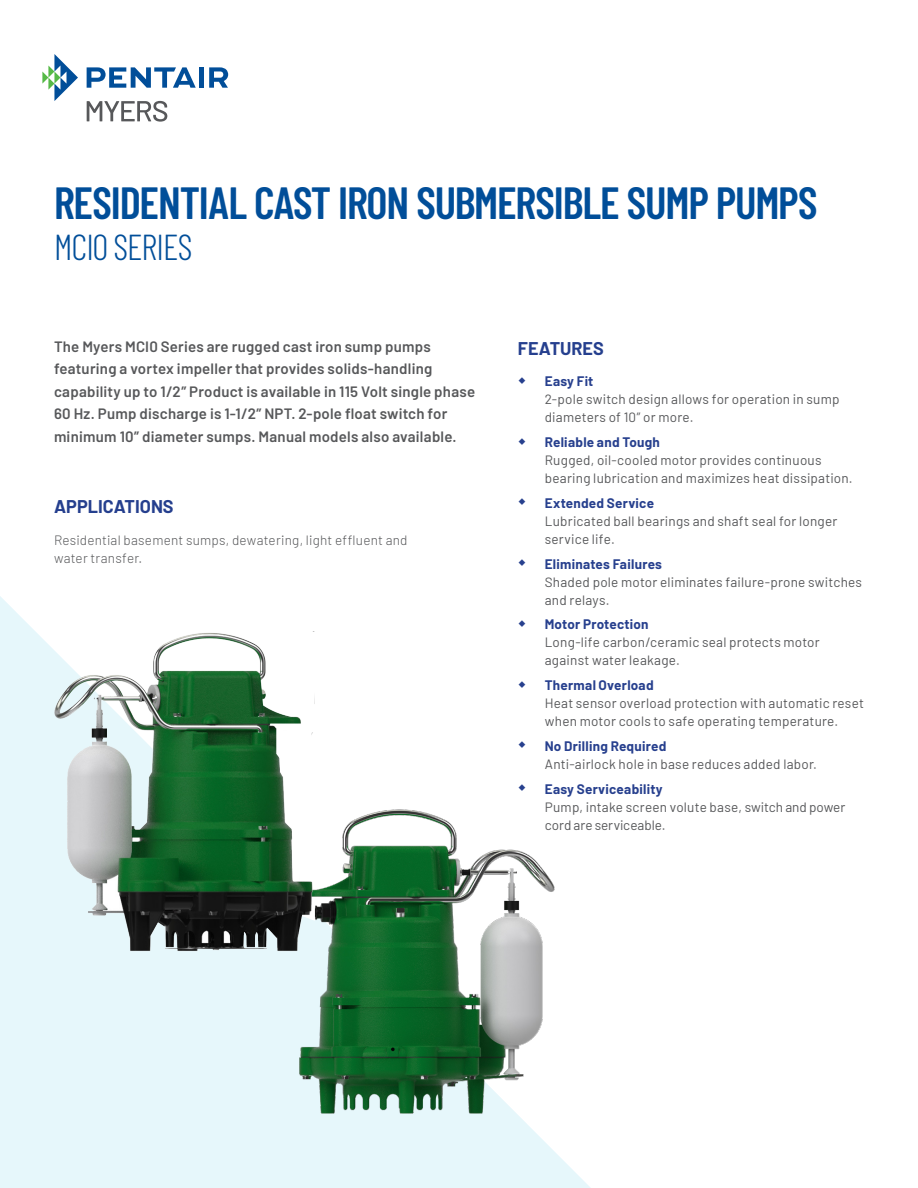
<style>
.page{position:relative;width:918px;height:1188px;background:#fff}
.page>*{position:absolute;margin:0;border:0;box-sizing:border-box;transform-origin:0 0}
.t1{font:600 45px "Barlow Condensed";letter-spacing:-.025em;color:#014e99}
.t2{font:300 36px "Barlow Condensed";letter-spacing:-.025em;color:#014e99}
.Body_Copy{font:700 18px "Barlow";color:#253f8e}
.Body_Copy-2{font:600 15px/22.5px "Barlow";letter-spacing:.015em;color:#57585a}
.t3{font:13.5px/18px "Barlow";letter-spacing:.015em;color:#57585a}
.Body_Copy-3{font:300 13.5px/18px "Barlow";letter-spacing:.015em;color:#57585a}
.s1{font-weight:700;color:#27408e}
</style>
<div class="page">
<svg style="left:0;top:596px;width:591px;height:592px;fill:#e6f7fb"></svg>
<svg style="left:87px;top:101px;width:80px;height:21px"></svg>
<svg style="left:42px;top:54px;width:36px;height:47px"></svg>
<svg style="left:87px;top:67px;width:109px;height:21px"></svg>
<div style="left:199px;top:67px;width:5px;height:21px;background:#014e99"></div>
<svg style="left:209px;top:67px;width:19px;height:21px"></svg>
<img style="left:266px;top:807px;width:305px;height:310px">
<img style="left:48px;top:632px;width:279px;height:326px">
<svg style="left:276px;top:629px;width:44px;height:129px"></svg>
<svg style="left:519px;top:620px;width:6px;height:7px"></svg>
<svg style="left:519px;top:681px;width:6px;height:7px"></svg>
<svg style="left:519px;top:742px;width:6px;height:6px"></svg>
<svg style="left:519px;top:784px;width:6px;height:7px"></svg>
<h1 class="t1" style="left:54px;top:175px;width:765px">RESIDENTIAL CAST IRON SUBMERSIBLE SUMP PUMPS</h1>
<h2 class="t2" style="left:54px;top:225px;width:140px">MCI0 SERIES</h2>
<p class="Body_Copy-2" style="left:54px;top:334px;width:423px">The Myers MCI0 Series are rugged cast iron sump pumps featuring a vortex impeller that provides solids-handling capability up to 1/2” Product is available in 115 Volt single phase 60 Hz. Pump discharge is 1-1/2” NPT. 2-pole float switch for minimum 10” diameter sumps. Manual models also available.</p>
<p class="Body_Copy" style="left:54px;top:494px;width:121px">APPLICATIONS</p>
<p class="Body_Copy-3" style="left:54px;top:530px;width:355px">Residential basement sumps, dewatering, light effluent and water transfer.</p>
<p class="Body_Copy" style="left:518px;top:335px;width:88px">FEATURES</p>
<p class="t3" style="left:545px;top:372px;width:296px"><span class="s1">Easy Fit<br></span>2-pole switch design allows for operation in sump diameters of 10” or more.</p>
<p class="t3" style="left:545px;top:432px;width:309px"><span class="s1">Reliable and Tough<br></span>Rugged, oil-cooled motor provides continuous bearing lubrication and maximizes heat dissipation.</p>
<p class="t3" style="left:545px;top:493px;width:294px"><span class="s1">Extended Service<br></span>Lubricated ball bearings and shaft seal for longer service life.</p>
<p class="t3" style="left:545px;top:554px;width:319px"><span class="s1">Eliminates Failures<br></span>Shaded pole motor eliminates failure-prone switches and relays.</p>
<p class="t3" style="left:545px;top:615px;width:276px"><span class="s1">Motor Protection<br></span>Long-life carbon/ceramic seal protects motor against water leakage.</p>
<p class="t3" style="left:545px;top:675px;width:321px"><span class="s1">Thermal Overload<br></span>Heat sensor overload protection with automatic reset when motor cools to safe operating temperature.</p>
<p class="t3" style="left:545px;top:736px;width:274px"><span class="s1">No Drilling Required<br></span>Anti-airlock hole in base reduces added labor.</p>
<p class="t3" style="left:545px;top:779px;width:302px"><span class="s1">Easy Serviceability<br></span>Pump, intake screen volute base, switch and power cord are serviceable.</p>
</div>
